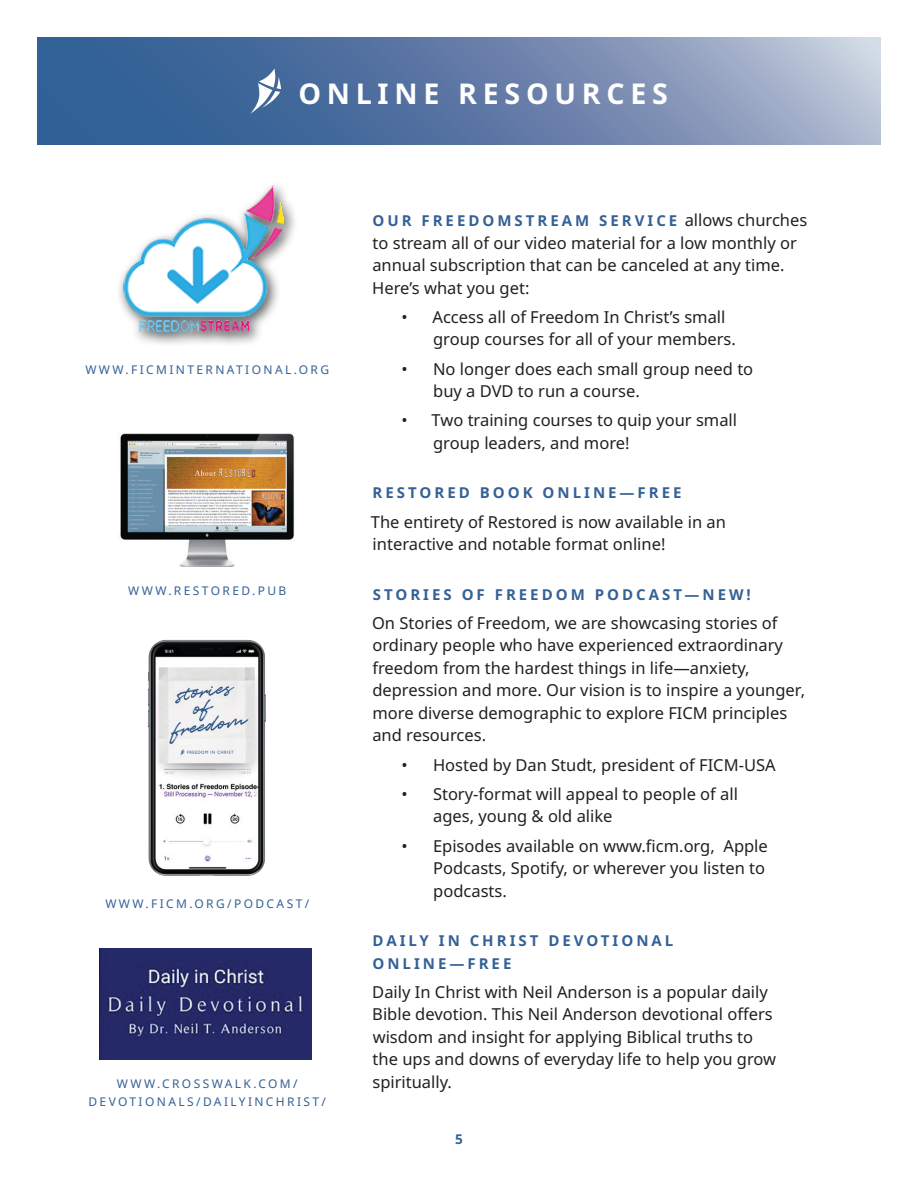
<style>
.page{position:relative;width:918px;height:1188px;background:#fff}
.page>*{position:absolute;margin:0;border:0;box-sizing:border-box;transform-origin:0 0}
.t1{font:700 28.65px "Noto Sans";letter-spacing:.2em;color:#fff}
.t2{font:16.5px/22.5px "Noto Sans";color:#231f20}
.t3{font:700 15px/22.5px "Noto Sans";letter-spacing:.2em;color:#346196}
.t4{font:700 13.5px "Noto Sans";color:#346196}
.t5{font:12px/18px "Noto Sans";letter-spacing:.2em;color:#346196;text-align:center}
.s1{font-weight:400;font-size:16.5px;color:#231f20}
</style>
<div class="page">
<img style="left:120px;top:433px;width:175px;height:134px">
<img style="left:148px;top:639px;width:118px;height:237px">
<img style="left:119px;top:185px;width:176px;height:159px">
<img style="left:100px;top:948px;width:212px;height:111px">
<svg style="left:38px;top:38px;width:842px;height:107px;background:#6682ab"></svg>
<svg style="left:250px;top:68px;width:31px;height:46px"></svg>
<p class="t1" style="left:298px;top:73px;width:371px">ONLINE RESOURCES</p>
<p class="t5" style="left:85px;top:361px;width:245px">WWW.FICMINTERNATIONAL.ORG</p>
<p class="t5" style="left:128px;top:582px;width:160px">WWW.RESTORED.PUB</p>
<p class="t5" style="left:105px;top:894px;width:205px">WWW.FICM.ORG/PODCAST/</p>
<p class="t5" style="left:88px;top:1075px;width:239px">WWW.CROSSWALK.COM/<br>DEVOTIONALS/DAILYINCHRIST/</p>
<p class="t3" style="left:372px;top:210px;width:436px">OUR FREEDOMSTREAM SERVICE <span class="s1">allows churches</span></p>
<p class="t2" style="left:372px;top:232px;width:426px">to stream all of our video material for a low monthly or annual subscription that can be canceled at any time.<br>Here’s what you get:</p>
<p class="t2" style="left:433px;top:306px;width:304px;text-indent:-32px">• Access all of Freedom In Christ’s small group courses for all of your members.</p>
<p class="t2" style="left:433px;top:358px;width:322px;text-indent:-32px">• No longer does each small group need to buy a DVD to run a course.</p>
<p class="t2" style="left:433px;top:409px;width:305px;text-indent:-32px">• Two training courses to quip your small group leaders, and more!</p>
<p class="t3" style="left:373px;top:482px;width:310px">RESTORED BOOK ONLINE—FREE</p>
<p class="t2" style="left:371px;top:511px;width:357px">The entirety of Restored is now available in an interactive and notable format online!</p>
<p class="t3" style="left:373px;top:583px;width:380px">STORIES OF FREEDOM PODCAST—NEW!</p>
<p class="t2" style="left:372px;top:612px;width:435px">On Stories of Freedom, we are showcasing stories of ordinary people who have experienced extraordinary freedom from the hardest things in life—anxiety, depression and more. Our vision is to inspire a younger, more diverse demographic to explore FICM principles and resources.</p>
<p class="t2" style="left:401px;top:754px;width:376px">• Hosted by Dan Studt, president of FICM-USA</p>
<p class="t2" style="left:433px;top:783px;width:306px;text-indent:-32px">• Story-format will appeal to people of all ages, young &amp; old alike</p>
<p class="t2" style="left:433px;top:835px;width:336px;text-indent:-32px">• Episodes available on www.ficm.org, Apple<br>Podcasts, Spotify, or wherever you listen to podcasts.</p>
<p class="t3" style="left:372px;top:930px;width:303px">DAILY IN CHRIST DEVOTIONAL<br>ONLINE—FREE</p>
<p class="t2" style="left:372px;top:981px;width:405px">Daily In Christ with Neil Anderson is a popular daily Bible devotion. This Neil Anderson devotional offers wisdom and insight for applying Biblical truths to the ups and downs of everyday life to help you grow spiritually.</p>
<p class="t4" style="left:455px;top:1129px;width:9px">5</p>
</div>
